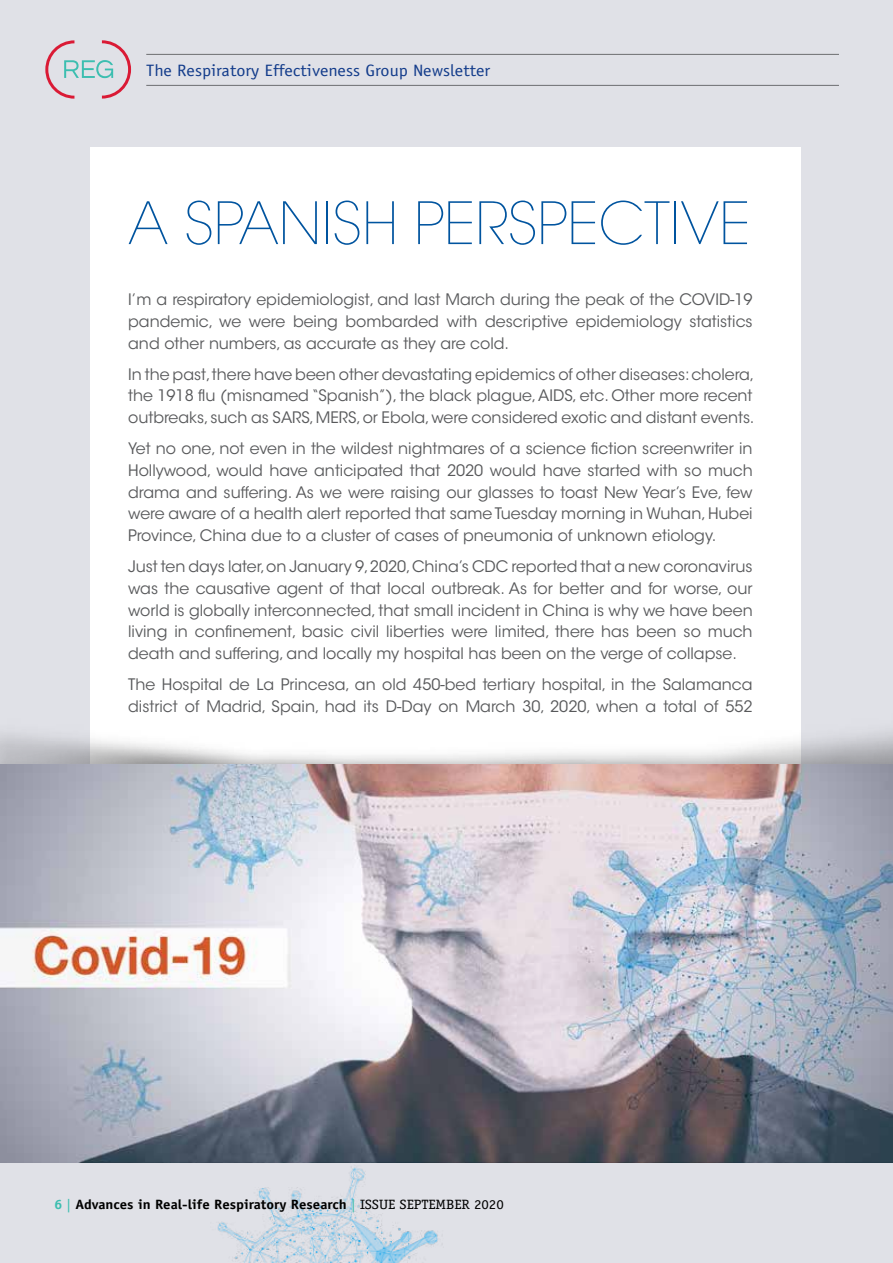
<style>
.page{position:relative;width:893px;height:1263px;background:#e0e1e7}
.page>*{position:absolute;margin:0;border:0;box-sizing:border-box;transform-origin:0 0}
.t1{font:200 57.9px "ITC Avant Garde Std";color:#00549f}
.t2{font:16.5px "Officina Sans Std";color:#133c8b;scale:1.1 1}
.t3{font:15.75px/21.9px "ITC Avant Garde Std";color:#58595b;text-align:justify}
.t4{font:700 13.5px "Officina Sans Std";color:#000;scale:1.1 1}
.s1{font-family:"Officina Serif Std";color:#3cbeb0}
.s2{font-family:"Officina Serif Std";font-weight:400;color:#3cbeb0}
.s3{font-family:"Officina Serif Std";font-weight:400}
</style>
<div class="page">
<div style="left:90px;top:147px;width:711px;height:711px;background:#fff"></div>
<img style="left:155px;top:1162px;width:330px;height:101px">
<img style="left:0;top:764px;width:893px;height:398px">
<svg style="left:45px;top:40px;width:86px;height:59px"></svg>
<hr style="left:146px;top:54px;width:693px;height:1px;background:#6d6e71">
<hr style="left:146px;top:85px;width:693px;height:1px;background:#6d6e71">
<p class="t2" style="left:146px;top:61px;width:314px">The Respiratory Effectiveness Group Newsletter</p>
<p class="t1" style="left:128px;top:189px;width:624px">A SPANISH PERSPECTIVE</p>
<p class="t3" style="left:128px;top:289px;width:626px">I’m a respiratory epidemiologist, and last March during the peak of the COVID-19 pandemic, we were being bombarded with descriptive epidemiology statistics and other numbers, as accurate as they are cold.</p>
<p class="t3" style="left:128px;top:363px;width:628px;text-align:left">In the past, there have been other devastating epidemics of other diseases: cholera, the 1918 flu (misnamed “Spanish”), the black plague, AIDS, etc. Other more recent outbreaks, such as SARS, MERS, or Ebola, were considered exotic and distant events.</p>
<p class="t3" style="left:128px;top:437px;width:626px">Yet no one, not even in the wildest nightmares of a science fiction screenwriter in Hollywood, would have anticipated that 2020 would have started with so much drama and suffering. As we were raising our glasses to toast New Year’s Eve, few were aware of a health alert reported that same Tuesday morning in Wuhan, Hubei Province, China due to a cluster of cases of pneumonia of unknown etiology.</p>
<p class="t3" style="left:128px;top:555px;width:626px">Just ten days later, on January 9, 2020, China’s CDC reported that a new coronavirus was the causative agent of that local outbreak. As for better and for worse, our world is globally interconnected, that small incident in China is why we have been living in confinement, basic civil liberties were limited, there has been so much death and suffering, and locally my hospital has been on the verge of collapse.</p>
<p class="t3" style="left:128px;top:673px;width:626px">The Hospital de La Princesa, an old 450-bed tertiary hospital, in the Salamanca district of Madrid, Spain, had its D-Day on March 30, 2020, when a total of 552</p>
<p class="t4" style="left:54px;top:1196px;width:410px"><span class="s1">6</span> <span class="s2">|</span> Advances in Real-life Respiratory Research <span class="s2">|</span> <span class="s3">ISSUE SEPTEMBER 2020</span></p>
</div>
